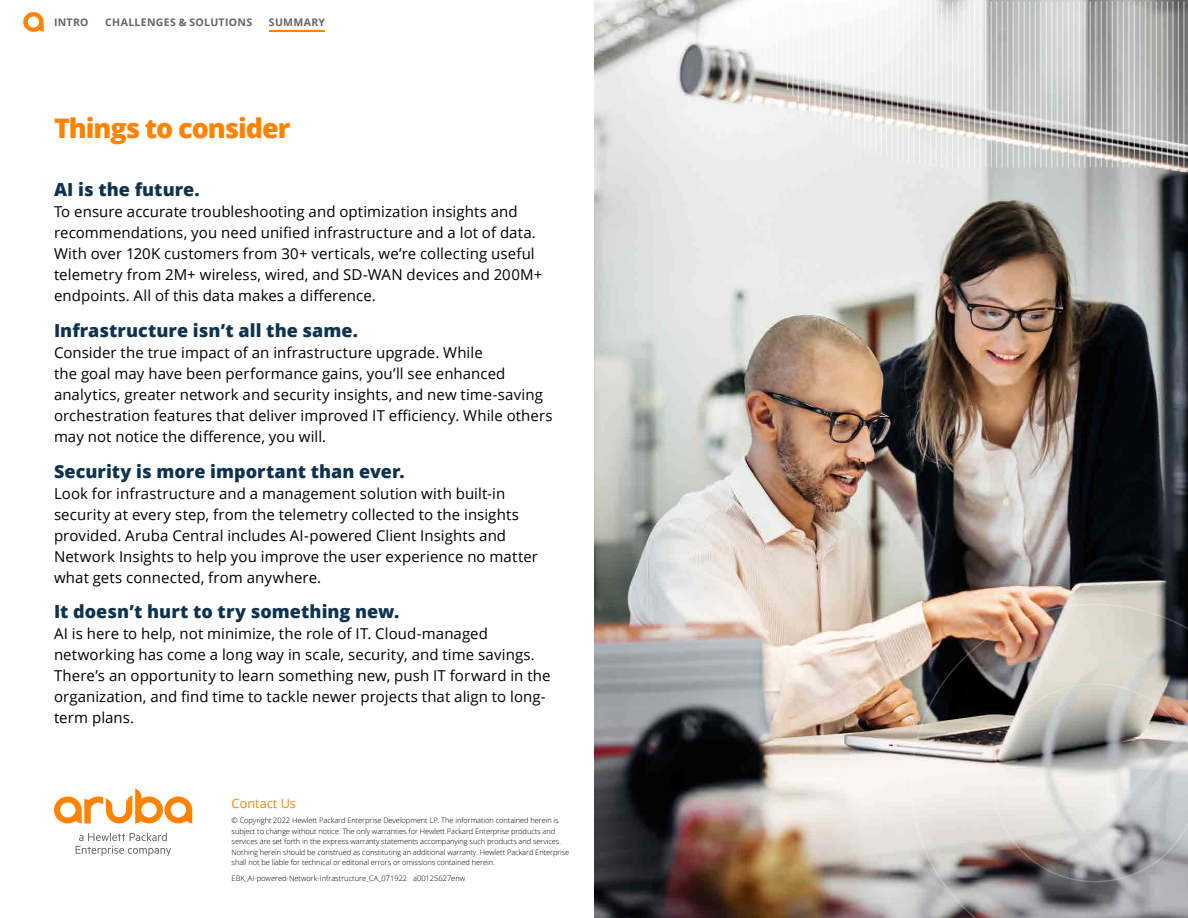
<style>
.page{position:relative;width:1188px;height:918px;background:#fff}
.page>*{position:absolute;margin:0;border:0;box-sizing:border-box;transform-origin:0 0}
.t1{font:800 27px "Open Sans";letter-spacing:-.04em;color:#ff8300}
.t2{font:800 18px "Open Sans";letter-spacing:.005em;color:#0f334f}
.t3{font:15px/21px "Open Sans";letter-spacing:.005em;color:#000}
.t4{font:12.75px "Open Sans";color:#ff8300}
.t5{font:700 10.5px "Open Sans";letter-spacing:.03em;color:#646569}
.t6{font:300 7.5px/10.5px "Open Sans";letter-spacing:-.01em;color:#000}
</style>
<div class="page">
<svg style="left:23px;top:12px;width:21px;height:20px"></svg>
<hr style="left:269px;top:30px;width:56px;height:2px;background:#ff8300">
<img style="left:594px;top:0;width:594px;height:918px">
<img style="left:910px;top:603px;width:278px;height:315px">
<svg style="left:738px;top:1px;width:447px;height:167px"></svg>
<svg style="left:76px;top:833px;width:95px;height:23px"></svg>
<svg style="left:54px;top:789px;width:138px;height:35px"></svg>
<p class="t5" style="left:54px;top:15px;width:36px">INTRO</p>
<p class="t5" style="left:105px;top:15px;width:148px">CHALLENGES &amp; SOLUTIONS</p>
<p class="t5" style="left:269px;top:15px;width:58px">SUMMARY</p>
<h1 class="t1" style="left:54px;top:108px;width:238px">Things to consider</h1>
<p class="t2" style="left:54px;top:175px;width:147px">AI is the future.</p>
<p class="t3" style="left:54px;top:200px;width:490px">To ensure accurate troubleshooting and optimization insights and recommendations, you need unified infrastructure and a lot of data.<br>With over 120K customers from 30+ verticals, we’re collecting useful telemetry from 2M+ wireless, wired, and SD-WAN devices and 200M+ endpoints. All of this data makes a difference.</p>
<p class="t2" style="left:54px;top:316px;width:305px">Infrastructure isn’t all the same.</p>
<p class="t3" style="left:54px;top:341px;width:500px">Consider the true impact of an infrastructure upgrade. While<br>the goal may have been performance gains, you’ll see enhanced analytics, greater network and security insights, and new time-saving orchestration features that deliver improved IT efficiency. While others may not notice the difference, you will.</p>
<p class="t2" style="left:54px;top:457px;width:352px">Security is more important than ever.</p>
<p class="t3" style="left:54px;top:482px;width:486px">Look for infrastructure and a management solution with built-in security at every step, from the telemetry collected to the insights provided. Aruba Central includes AI-powered Client Insights and Network Insights to help you improve the user experience no matter what gets connected, from anywhere.</p>
<p class="t2" style="left:54px;top:598px;width:347px">It doesn’t hurt to try something new.</p>
<p class="t3" style="left:54px;top:623px;width:498px">AI is here to help, not minimize, the role of IT. Cloud-managed networking has come a long way in scale, security, and time savings.<br>There’s an opportunity to learn something new, push IT forward in the organization, and find time to tackle newer projects that align to long&shy;term plans.</p>
<p class="t4" style="left:232px;top:795px;width:66px">Contact Us</p>
<p class="t6" style="left:232px;top:815px;width:339px">© Copyright 2022 Hewlett Packard Enterprise Development LP. The information contained herein is subject to change without notice. The only warranties for Hewlett Packard Enterprise products and services are set forth in the express warranty statements accompanying such products and services.<br>Nothing herein should be construed as constituting an additional warranty. Hewlett Packard Enterprise shall not be liable for technical or editorial errors or omissions contained herein.</p>
<p class="t6" style="left:232px;top:873px;width:235px">EBK_AI-powered-Network-Infrastructure_CA_071922 a00125627enw</p>
</div>
